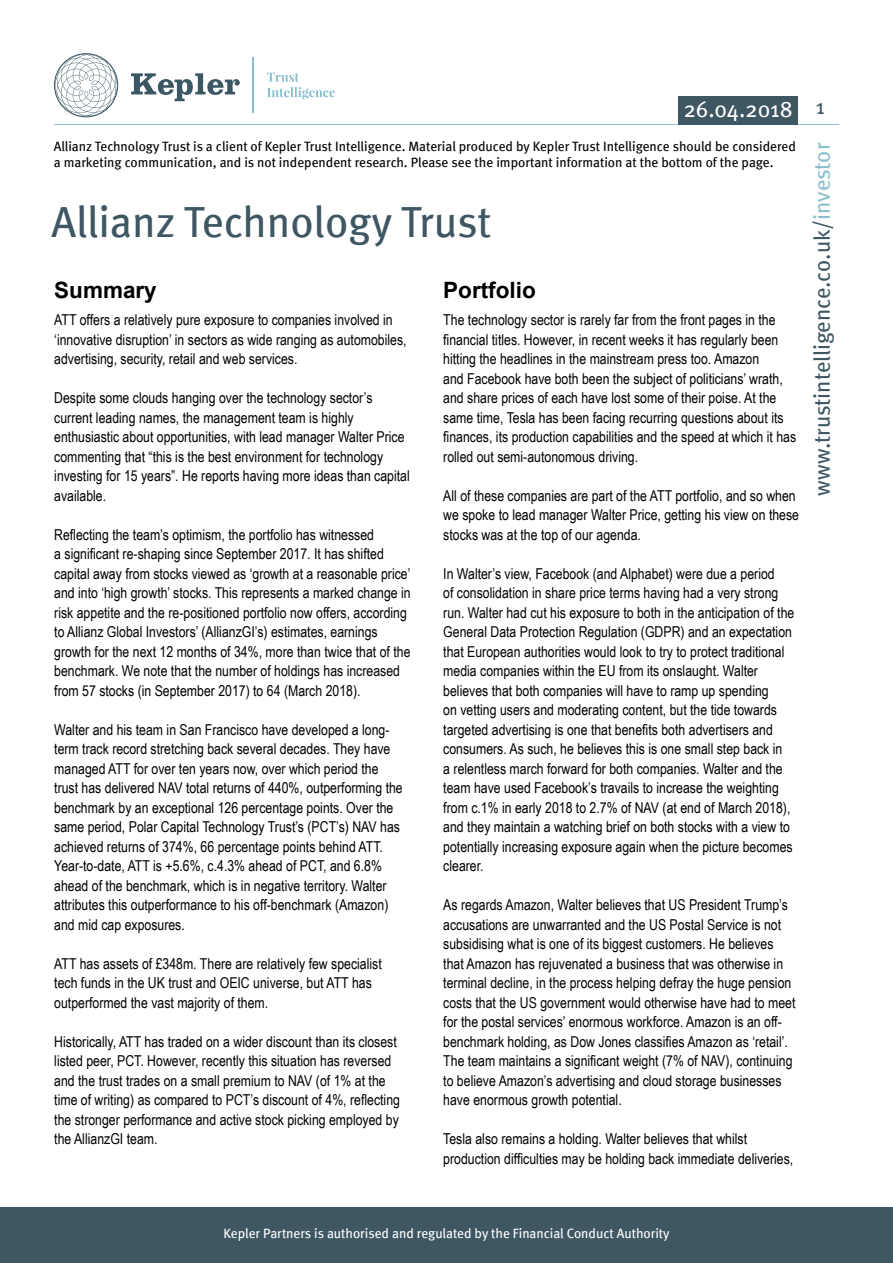
<style>
.page{position:relative;width:893px;height:1263px;background:#fff}
.page>*{position:absolute;margin:0;border:0;box-sizing:border-box;transform-origin:0 0}
.t1{font:43.5px "Meta";letter-spacing:-.005em;color:#3e5763}
.t2{font:22.5px "Meta";color:#3e5763}
.t3{font:700 22.5px "Arial";color:#000}
.t4{font:22.5px "Meta";color:#fff}
.t5{font:21px "Meta";color:#3e5763}
.t6{font:15px/19.5px "Arial Narrow";color:#000}
.t7{font:13.5px/16.2px "Meta";color:#000}
.t8{font:13.5px "Meta";color:#fff}
.s1{color:#88c1cd}
</style>
<div class="page">
<hr style="left:54px;top:124px;width:785px;height:1px;background:#88c1cd">
<div style="left:0;top:1208px;width:893px;height:55px;background:#3e5763"></div>
<svg style="left:131px;top:73px;width:109px;height:28px"></svg>
<svg style="left:54px;top:53px;width:64px;height:64px"></svg>
<svg style="left:267px;top:73px;width:68px;height:26px"></svg>
<hr style="left:253px;top:58px;width:1px;height:55px;background:#87bfcc">
<div style="left:678px;top:96px;width:120px;height:28px;background:#3e5763"></div>
<h2 class="t4" style="left:684px;top:96px;width:111px">26.04.2018</h2>
<p class="t7" style="left:54px;top:138px;width:743px">Allianz Technology Trust is a client of Kepler Trust Intelligence. Material produced by Kepler Trust Intelligence should be considered a marketing communication, and is not independent research. Please see the important information at the bottom of the page.</p>
<h1 class="t1" style="left:52px;top:196px;width:441px">Allianz Technology Trust</h1>
<h2 class="t3" style="left:54px;top:275px;width:104px">Summary</h2>
<p class="t6" style="left:54px;top:310px;width:354px">ATT offers a relatively pure exposure to companies involved in ‘innovative disruption’ in sectors as wide ranging as automobiles, advertising, security, retail and web services.</p>
<p class="t6" style="left:54px;top:388px;width:357px">Despite some clouds hanging over the technology sector’s current leading names, the management team is highly enthusiastic about opportunities, with lead manager Walter Price commenting that “this is the best environment for technology investing for 15 years”. He reports having more ideas than capital available.</p>
<p class="t6" style="left:54px;top:524px;width:358px">Reflecting the team’s optimism, the portfolio has witnessed<br>a significant re-shaping since September 2017. It has shifted capital away from stocks viewed as ‘growth at a reasonable price’ and into ‘high growth’ stocks. This represents a marked change in risk appetite and the re-positioned portfolio now offers, according to Allianz Global Investors’ (AllianzGI’s) estimates, earnings growth for the next 12 months of 34%, more than twice that of the benchmark. We note that the number of holdings has increased from 57 stocks (in September 2017) to 64 (March 2018).</p>
<p class="t6" style="left:54px;top:719px;width:350px">Walter and his team in San Francisco have developed a long&shy;term track record stretching back several decades. They have managed ATT for over ten years now, over which period the trust has delivered NAV total returns of 440%, outperforming the benchmark by an exceptional 126 percentage points. Over the same period, Polar Capital Technology Trust’s (PCT’s) NAV has achieved returns of 374%, 66 percentage points behind ATT.<br>Year-to-date, ATT is +5.6%, c.4.3% ahead of PCT, and 6.8% ahead of the benchmark, which is in negative territory. Walter attributes this outperformance to his off-benchmark (Amazon) and mid cap exposures.</p>
<p class="t6" style="left:54px;top:953px;width:329px">ATT has assets of £348m. There are relatively few specialist tech funds in the UK trust and OEIC universe, but ATT has outperformed the vast majority of them.</p>
<p class="t6" style="left:54px;top:1031px;width:347px">Historically, ATT has traded on a wider discount than its closest listed peer, PCT. However, recently this situation has reversed and the trust trades on a small premium to NAV (of 1% at the time of writing) as compared to PCT’s discount of 4%, reflecting the stronger performance and active stock picking employed by the AllianzGI team.</p>
<h2 class="t3" style="left:443px;top:275px;width:94px">Portfolio</h2>
<p class="t6" style="left:443px;top:310px;width:354px">The technology sector is rarely far from the front pages in the financial titles. However, in recent weeks it has regularly been hitting the headlines in the mainstream press too. Amazon<br>and Facebook have both been the subject of politicians’ wrath, and share prices of each have lost some of their poise. At the same time, Tesla has been facing recurring questions about its finances, its production capabilities and the speed at which it has rolled out semi-autonomous driving.</p>
<p class="t6" style="left:443px;top:485px;width:357px">All of these companies are part of the ATT portfolio, and so when we spoke to lead manager Walter Price, getting his view on these stocks was at the top of our agenda.</p>
<p class="t6" style="left:443px;top:563px;width:353px">In Walter’s view, Facebook (and Alphabet) were due a period<br>of consolidation in share price terms having had a very strong run. Walter had cut his exposure to both in the anticipation of the General Data Protection Regulation (GDPR) and an expectation that European authorities would look to try to protect traditional media companies within the EU from its onslaught. Walter believes that both companies will have to ramp up spending<br>on vetting users and moderating content, but the tide towards targeted advertising is one that benefits both advertisers and consumers. As such, he believes this is one small step back in<br>a relentless march forward for both companies. Walter and the team have used Facebook’s travails to increase the weighting from c.1% in early 2018 to 2.7% of NAV (at end of March 2018), and they maintain a watching brief on both stocks with a view to potentially increasing exposure again when the picture becomes clearer.</p>
<p class="t6" style="left:443px;top:895px;width:354px">As regards Amazon, Walter believes that US President Trump’s accusations are unwarranted and the US Postal Service is not subsidising what is one of its biggest customers. He believes that Amazon has rejuvenated a business that was otherwise in terminal decline, in the process helping defray the huge pension costs that the US government would otherwise have had to meet for the postal services’ enormous workforce. Amazon is an off&shy;benchmark holding, as Dow Jones classifies Amazon as ‘retail’.<br>The team maintains a significant weight (7% of NAV), continuing to believe Amazon’s advertising and cloud storage businesses have enormous growth potential.</p>
<p class="t6" style="left:443px;top:1129px;width:352px">Tesla also remains a holding. Walter believes that whilst production difficulties may be holding back immediate deliveries,</p>
<h3 class="t5" style="left:816px;top:95px;width:10px">1</h3>
<h2 class="t2" style="left:809px;top:496px;width:354px;rotate:-90deg">www.trustintelligence.co.uk/<span class="s1">investor</span></h2>
<p class="t8" style="left:223px;top:1225px;width:448px">Kepler Partners is authorised and regulated by the Financial Conduct Authority</p>
</div>
